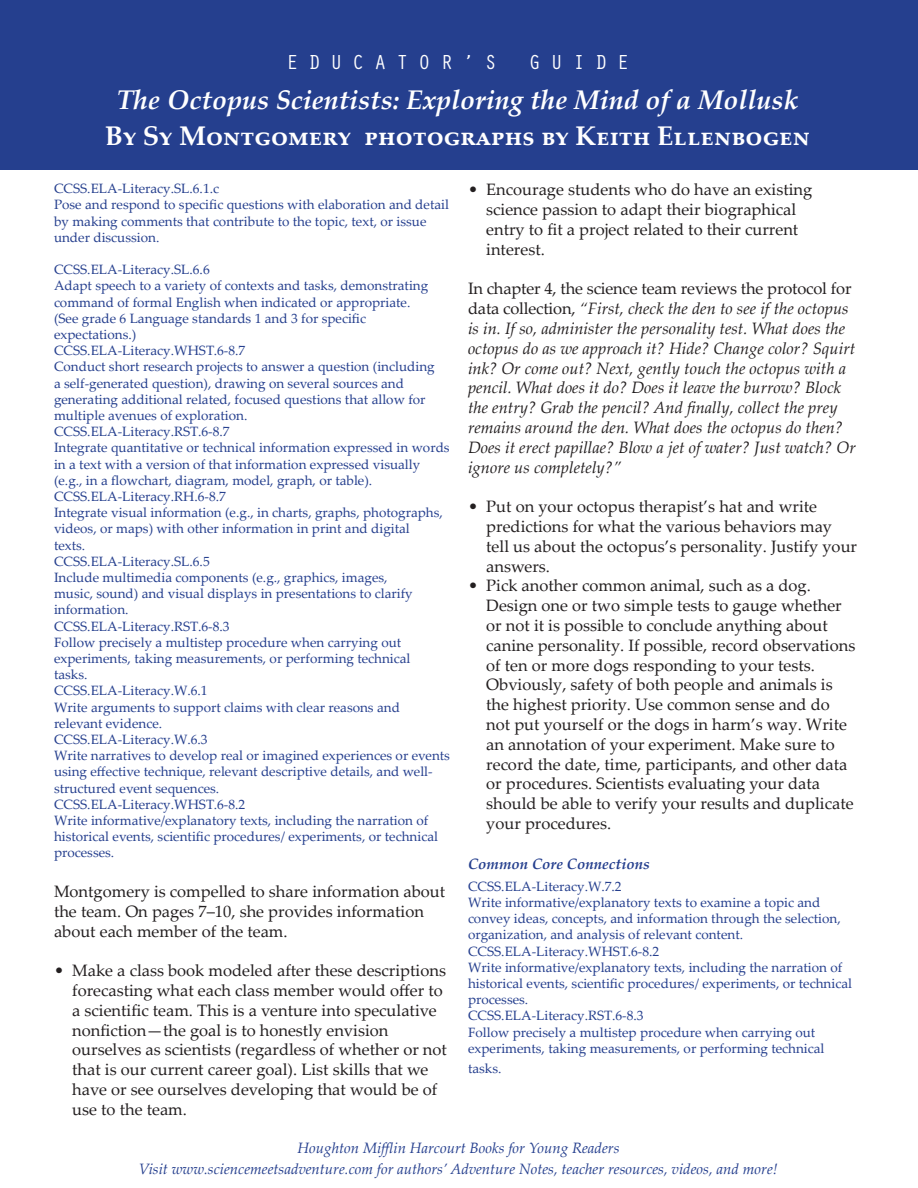
<style>
.page{position:relative;width:918px;height:1188px;background:#fff}
.page>*{position:absolute;margin:0;border:0;box-sizing:border-box;transform-origin:0 0}
.t1{font:italic 700 27px "Palatino Linotype";color:#fff}
.t2{font:700 27px "Palatino Linotype";color:#fff}
.t3{font:21px "Orator Std";letter-spacing:.45em;color:#fff}
.t4{font:16.5px/19.8px "Palatino Linotype";color:#231f20}
.t5{font:italic 16.5px/19.8px "Palatino Linotype";color:#231f20}
.t6{font:italic 15px/21px "Palatino Linotype";color:#253f8e;text-align:center}
.t7{font:italic 700 15px "Palatino Linotype";color:#253f8e}
.t8{font:13.5px/16.2px "Palatino Linotype";color:#253f8e}
.s1{font-style:normal}
</style>
<div class="page">
<div style="left:0;top:0;width:918px;height:169px;background:#253f8e"></div>
<h2 class="t3" style="left:286px;top:47px;width:213px">EDUCATOR’S</h2>
<h2 class="t3" style="left:529px;top:47px;width:102px">GUIDE</h2>
<h1 class="t1" style="left:117px;top:81px;width:683px">The Octopus Scientists: Exploring the Mind of a Mollusk</h1>
<h1 class="t2" style="left:105px;top:117px;width:706px">By Sy Montgomery photographs by Keith Ellenbogen</h1>
<p class="t8" style="left:54px;top:180px;width:397px">CCSS.ELA-Literacy.SL.6.1.c<br>Pose and respond to specific questions with elaboration and detail by making comments that contribute to the topic, text, or issue under discussion.</p>
<p class="t8" style="left:54px;top:261px;width:398px">CCSS.ELA-Literacy.SL.6.6<br>Adapt speech to a variety of contexts and tasks, demonstrating command of formal English when indicated or appropriate.<br>(See grade 6 Language standards 1 and 3 for specific expectations.)<br>CCSS.ELA-Literacy.WHST.6-8.7<br>Conduct short research projects to answer a question (including<br>a self-generated question), drawing on several sources and generating additional related, focused questions that allow for multiple avenues of exploration.<br>CCSS.ELA-Literacy.RST.6-8.7<br>Integrate quantitative or technical information expressed in words in a text with a version of that information expressed visually (e.g., in a flowchart, diagram, model, graph, or table).<br>CCSS.ELA-Literacy.RH.6-8.7<br>Integrate visual information (e.g., in charts, graphs, photographs, videos, or maps) with other information in print and digital<br>texts.<br>CCSS.ELA-Literacy.SL.6.5<br>Include multimedia components (e.g., graphics, images,<br>music, sound) and visual displays in presentations to clarify information.<br>CCSS.ELA-Literacy.RST.6-8.3<br>Follow precisely a multistep procedure when carrying out experiments, taking measurements, or performing technical<br>tasks.<br>CCSS.ELA-Literacy.W.6.1<br>Write arguments to support claims with clear reasons and relevant evidence.<br>CCSS.ELA-Literacy.W.6.3<br>Write narratives to develop real or imagined experiences or events using effective technique, relevant descriptive details, and well&shy;structured event sequences.<br>CCSS.ELA-Literacy.WHST.6-8.2<br>Write informative/explanatory texts, including the narration of historical events, scientific procedures/ experiments, or technical processes.</p>
<p class="t4" style="left:54px;top:881px;width:393px">Montgomery is compelled to share information about the team. On pages 7–10, she provides information about each member of the team.</p>
<p class="t4" style="left:72px;top:960px;width:376px;text-indent:-18px">• Make a class book modeled after these descriptions forecasting what each class member would offer to a scientific team. This is a venture into speculative nonfiction—the goal is to honestly envision ourselves as scientists (regardless of whether or not that is our current career goal). List skills that we have or see ourselves developing that would be of use to the team.</p>
<p class="t4" style="left:486px;top:179px;width:328px;text-indent:-18px">• Encourage students who do have an existing science passion to adapt their biographical entry to fit a project related to their current interest.</p>
<p class="t5" style="left:468px;top:278px;width:389px"><span class="s1">In chapter 4, the science team reviews the protocol for data collection,</span> “First, check the den to see if the octopus is in. If so, administer the personality test. What does the octopus do as we approach it? Hide? Change color? Squirt ink? Or come out? Next, gently touch the octopus with a pencil. What does it do? Does it leave the burrow? Block the entry? Grab the pencil? And finally, collect the prey remains around the den. What does the octopus do then?<br>Does it erect papillae? Blow a jet of water? Just watch? Or ignore us completely?”</p>
<p class="t4" style="left:486px;top:496px;width:372px;text-indent:-18px">• Put on your octopus therapist’s hat and write predictions for what the various behaviors may tell us about the octopus’s personality. Justify your answers.</p>
<p class="t4" style="left:486px;top:575px;width:371px;text-indent:-18px">• Pick another common animal, such as a dog.<br>Design one or two simple tests to gauge whether or not it is possible to conclude anything about canine personality. If possible, record observations of ten or more dogs responding to your tests.<br>Obviously, safety of both people and animals is the highest priority. Use common sense and do not put yourself or the dogs in harm’s way. Write an annotation of your experiment. Make sure to record the date, time, participants, and other data or procedures. Scientists evaluating your data should be able to verify your results and duplicate your procedures.</p>
<p class="t7" style="left:468px;top:853px;width:183px">Common Core Connections</p>
<p class="t8" style="left:468px;top:878px;width:386px">CCSS.ELA-Literacy.W.7.2<br>Write informative/explanatory texts to examine a topic and convey ideas, concepts, and information through the selection, organization, and analysis of relevant content.<br>CCSS.ELA-Literacy.WHST.6-8.2<br>Write informative/explanatory texts, including the narration of historical events, scientific procedures/ experiments, or technical processes.<br>CCSS.ELA-Literacy.RST.6-8.3<br>Follow precisely a multistep procedure when carrying out experiments, taking measurements, or performing technical</p>
<p class="t8" style="left:468px;top:1059px;width:35px">tasks.</p>
<p class="t6" style="left:139px;top:1137px;width:640px">Houghton Mifflin Harcourt Books for Young Readers<br>Visit www.sciencemeetsadventure.com for authors’ Adventure Notes, teacher resources, videos, and more!</p>
</div>
